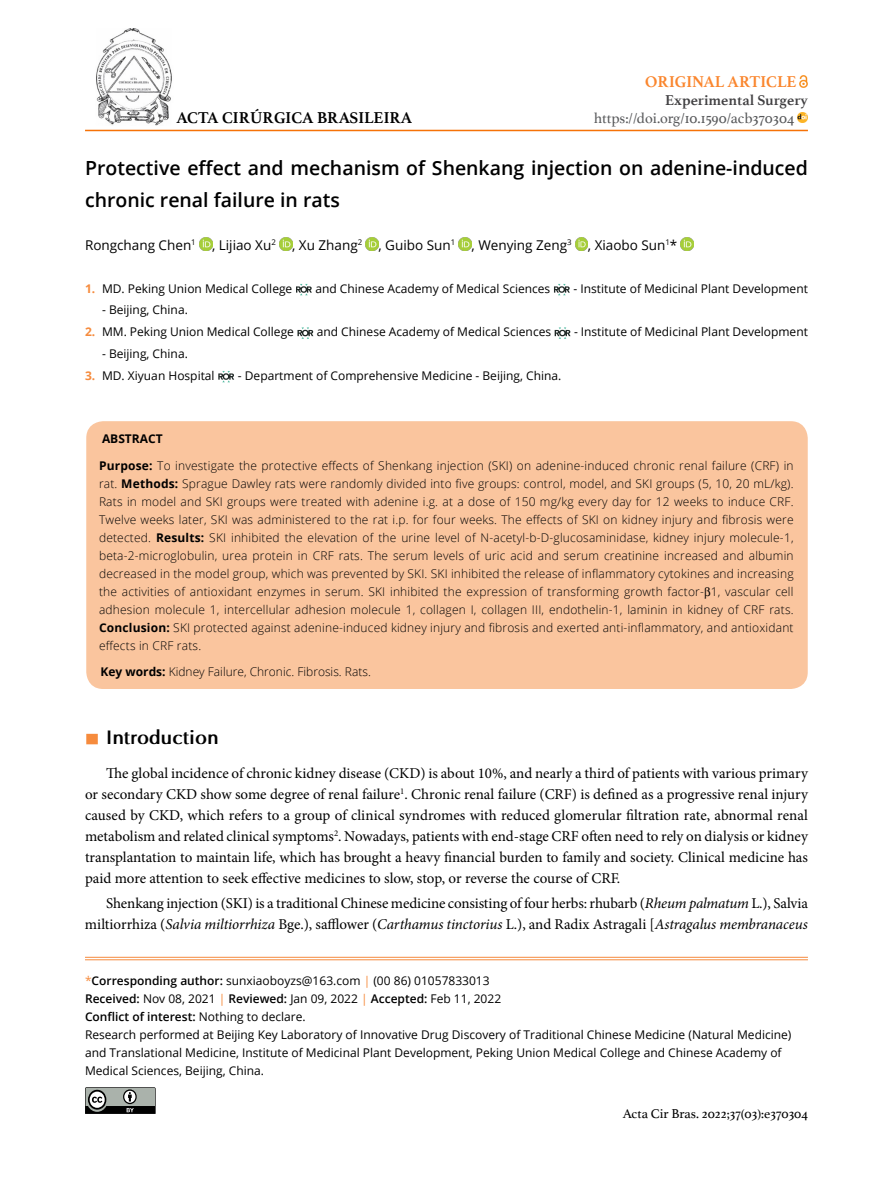
<style>
.page{position:relative;width:893px;height:1191px;background:#fff}
.page>*{position:absolute;margin:0;border:0;box-sizing:border-box;transform-origin:0 0}
.t1{font:600 19.5px/31.5px "Open Sans";color:#000}
.t2{font:700 19.5px "Optima";color:#000}
.t3{font:700 16.5px "Athelas";color:#000}
.t4{font:700 16.5px "Athelas";color:#fa862e}
.t5{font:15px/21px "Minion Pro";letter-spacing:-.01em;color:#000;text-align:justify}
.t6{font:15px "Athelas";color:#58595b}
.t7{font:700 15px "Athelas";color:#414042}
.t8{font:13.5px "Open Sans";color:#000}
.t9{font:13.5px "Athelas";color:#000}
.t10{font:300 12px/18px "Open Sans";letter-spacing:.015em;color:#000;text-align:justify}
.t11{font:12px/18px "Open Sans";color:#000}
.t12{font:700 12px "Open Sans";color:#000}
.s1{font-weight:700;color:#f68b3d}
.s2{font-weight:700}
.s3{font-style:italic}
.s4{color:#f68b3d}
.s5{font-weight:600}
</style>
<div class="page">
<img style="left:96px;top:28px;width:76px;height:97px">
<hr style="left:85px;top:130px;width:723px;height:1px;background:#f67207">
<svg style="left:85px;top:1087px;width:71px;height:27px;background:#757875"></svg>
<svg style="left:800px;top:75px;width:8px;height:13px"></svg>
<svg style="left:797px;top:112px;width:11px;height:11px"></svg>
<svg style="left:199px;top:238px;width:13px;height:13px"></svg>
<svg style="left:279px;top:238px;width:13px;height:13px"></svg>
<svg style="left:366px;top:238px;width:12px;height:13px"></svg>
<svg style="left:459px;top:238px;width:12px;height:13px"></svg>
<svg style="left:575px;top:238px;width:13px;height:13px"></svg>
<svg style="left:681px;top:238px;width:13px;height:13px"></svg>
<svg style="left:296px;top:284px;width:16px;height:11px"></svg>
<svg style="left:554px;top:284px;width:16px;height:11px"></svg>
<svg style="left:297px;top:327px;width:16px;height:12px"></svg>
<svg style="left:555px;top:327px;width:16px;height:12px"></svg>
<svg style="left:218px;top:371px;width:16px;height:11px"></svg>
<div style="left:86px;top:421px;width:722px;height:268px;background:#fac59e;border-radius:17px"></div>
<hr style="left:85px;top:957px;width:723px;height:1px;background:#f68b3d">
<hr style="left:85px;top:959px;width:723px;height:1px;background:#f68b3d">
<div style="left:86px;top:734px;width:12px;height:10px;background:#f68b3d"></div>
<h2 class="t4" style="left:645px;top:68px;width:153px">ORIGINAL ARTICLE</h2>
<p class="t7" style="left:665px;top:88px;width:144px">Experimental Surgery</p>
<p class="t6" style="left:594px;top:106px;width:202px">https://doi.org/10.1590/acb370304</p>
<h1 class="t1" style="left:85px;top:152px;width:724px">Protective effect and mechanism of Shenkang injection on adenine-induced chronic renal failure in rats</h1>
<p class="t8" style="left:85px;top:235px;width:594px">Rongchang Chen<sup>1</sup> , Lijiao Xu<sup>2</sup> , Xu Zhang<sup>2</sup> , Guibo Sun<sup>1</sup> , Wenying Zeng<sup>3</sup> , Xiaobo Sun<sup>1</sup>*</p>
<p class="t11" style="left:85px;top:279px;width:209px"><span class="s1">1.</span> MD. Peking Union Medical College</p>
<p class="t11" style="left:315px;top:279px;width:236px">and Chinese Academy of Medical Sciences</p>
<p class="t11" style="left:573px;top:279px;width:236px">- Institute of Medicinal Plant Development</p>
<p class="t11" style="left:102px;top:301px;width:87px">- Beijing, China.</p>
<p class="t11" style="left:85px;top:322px;width:210px"><span class="s1">2.</span> MM. Peking Union Medical College</p>
<p class="t11" style="left:317px;top:322px;width:236px">and Chinese Academy of Medical Sciences</p>
<p class="t11" style="left:574px;top:322px;width:235px">- Institute of Medicinal Plant Development</p>
<p class="t11" style="left:102px;top:344px;width:87px">- Beijing, China.</p>
<p class="t11" style="left:85px;top:366px;width:131px"><span class="s1">3.</span> MD. Xiyuan Hospital</p>
<p class="t11" style="left:238px;top:366px;width:325px">- Department of Comprehensive Medicine - Beijing, China.</p>
<h2 class="t3" style="left:176px;top:104px;width:237px">ACTA CIRÚRGICA BRASILEIRA</h2>
<p class="t12" style="left:102px;top:430px;width:62px">ABSTRACT</p>
<p class="t10" style="left:99px;top:456px;width:696px"><span class="s2">Purpose:</span> To investigate the protective effects of Shenkang injection (SKI) on adenine-induced chronic renal failure (CRF) in rat. <span class="s2">Methods:</span> Sprague Dawley rats were randomly divided into five groups: control, model, and SKI groups (5, 10, 20 mL/kg).<br>Rats in model and SKI groups were treated with adenine i.g. at a dose of 150 mg/kg every day for 12 weeks to induce CRF.<br>Twelve weeks later, SKI was administered to the rat i.p. for four weeks. The effects of SKI on kidney injury and fibrosis were detected. <span class="s2">Results:</span> SKI inhibited the elevation of the urine level of N-acetyl-b-D-glucosaminidase, kidney injury molecule-1, beta-2-microglobulin, urea protein in CRF rats. The serum levels of uric acid and serum creatinine increased and albumin decreased in the model group, which was prevented by SKI. SKI inhibited the release of inflammatory cytokines and increasing the activities of antioxidant enzymes in serum. SKI inhibited the expression of transforming growth factor- 1, vascular cell adhesion molecule 1, intercellular adhesion molecule 1, collagen I, collagen III, endothelin-1, laminin in kidney of CRF rats.<br><span class="s2">Conclusion:</span> SKI protected against adenine-induced kidney injury and fibrosis and exerted anti-inflammatory, and antioxidant effects in CRF rats.</p>
<p class="t10" style="left:101px;top:662px;width:272px"><span class="s2">Key words:</span> Kidney Failure, Chronic. Fibrosis. Rats.</p>
<h1 class="t2" style="left:106px;top:725px;width:114px">Introduction</h1>
<p class="t5" style="left:85px;top:762px;width:724px;text-indent:21px">The global incidence of chronic kidney disease (CKD) is about 10%, and nearly a third of patients with various primary or secondary CKD show some degree of renal failure<sup>1</sup>. Chronic renal failure (CRF) is defined as a progressive renal injury caused by CKD, which refers to a group of clinical syndromes with reduced glomerular filtration rate, abnormal renal metabolism and related clinical symptoms<sup>2</sup>. Nowadays, patients with end-stage CRF often need to rely on dialysis or kidney transplantation to maintain life, which has brought a heavy financial burden to family and society. Clinical medicine has paid more attention to seek effective medicines to slow, stop, or reverse the course of CRF.</p>
<p class="t5" style="left:85px;top:892px;width:724px;text-align:right">Shenkang injection (SKI) is a traditional Chinese medicine consisting of four herbs: rhubarb (<span class="s3">Rheum palmatum</span> L.), Salvia miltiorrhiza (<span class="s3">Salvia miltiorrhiza</span> Bge.), safflower (<span class="s3">Carthamus tinctorius</span> L.), and Radix Astragali [<span class="s3">Astragalus membranaceus</span></p>
<p class="t11" style="left:85px;top:971px;width:708px"><span class="s4">*</span><span class="s5">Corresponding author:</span> sunxiaoboyzs@163.com <span class="s4">|</span> (00 86) 01057833013<br><span class="s5">Received:</span> Nov 08, 2021 <span class="s4">|</span> <span class="s5">Reviewed:</span> Jan 09, 2022 <span class="s4">|</span> <span class="s5">Accepted:</span> Feb 11, 2022<br><span class="s5">Conflict of interest:</span> Nothing to declare.<br>Research performed at Beijing Key Laboratory of Innovative Drug Discovery of Traditional Chinese Medicine (Natural Medicine) and Translational Medicine, Institute of Medicinal Plant Development, Peking Union Medical College and Chinese Academy of Medical Sciences, Beijing, China.</p>
<p class="t9" style="left:623px;top:1102px;width:187px">Acta Cir Bras. 2022;37(03):e370304</p>
</div>
